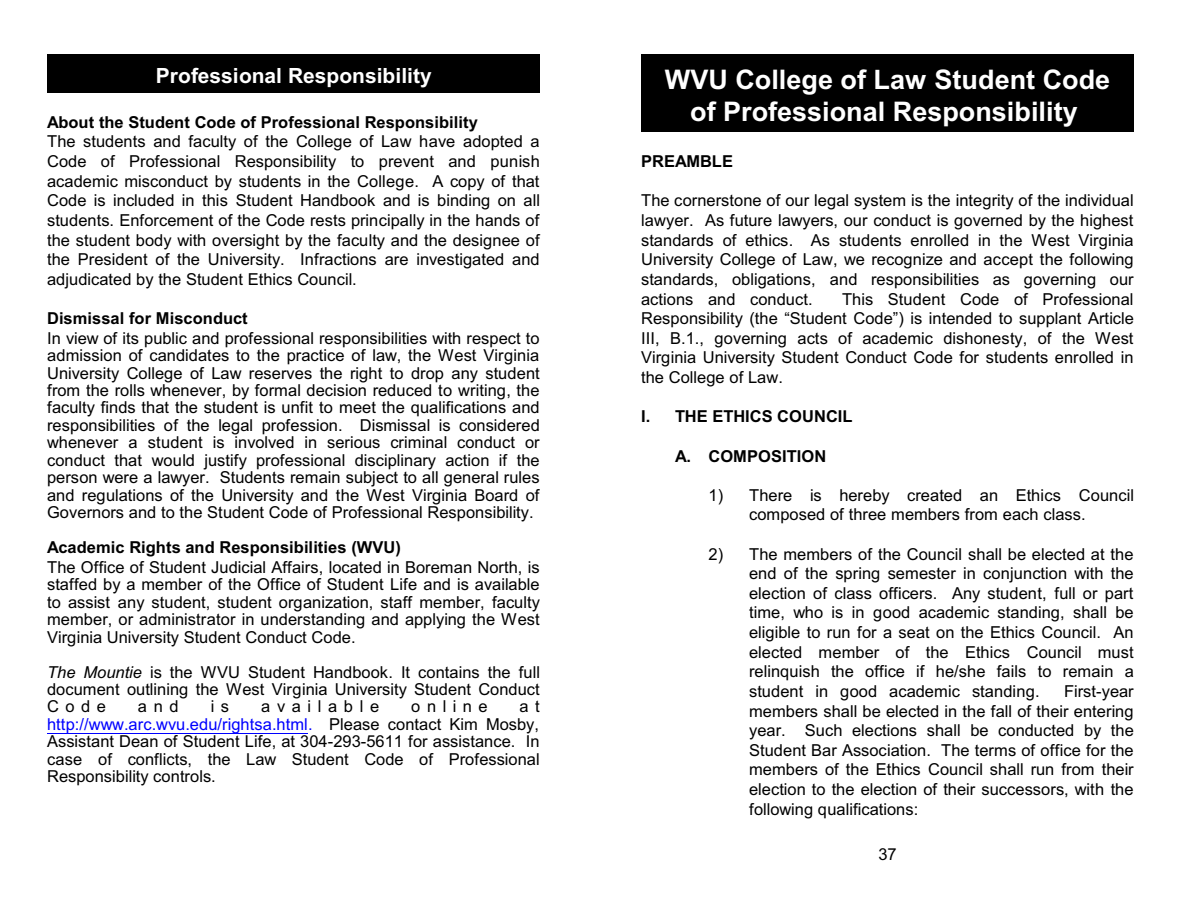
<style>
.page{position:relative;width:1188px;height:918px;background:#fff}
.page>*{position:absolute;margin:0;border:0;box-sizing:border-box;transform-origin:0 0}
.t1{font:700 27px/32.2px "Arial";color:#fff;text-align:center}
.t2{font:700 21px "Arial";color:#fff}
.t3{font:16.5px/19.6px "Arial";color:#000;text-align:justify}
.t4{font:700 16.5px "Arial";color:#000}
.t5{font:16.5px "Arial";letter-spacing:.405em;color:#000}
.s1{font-style:italic}
.s2{color:#00f}
</style>
<div class="page">
<div style="left:47px;top:54px;width:493px;height:38px;background:#000"></div>
<hr style="left:47px;top:733px;width:261px;height:1px;background:#00f">
<div style="left:641px;top:54px;width:493px;height:78px;background:#000"></div>
<p class="t2" style="left:156px;top:68px;width:278px">Professional Responsibility</p>
<p class="t4" style="left:47px;top:116px;width:432px">About the Student Code of Professional Responsibility</p>
<p class="t3" style="left:47px;top:133px;width:494px">The students and faculty of the College of Law have adopted a Code of Professional Responsibility to prevent and punish academic misconduct by students in the College. A copy of that Code is included in this Student Handbook and is binding on all students. Enforcement of the Code rests principally in the hands of the student body with oversight by the faculty and the designee of the President of the University. Infractions are investigated and adjudicated by the Student Ethics Council.</p>
<p class="t4" style="left:47px;top:312px;width:202px">Dismissal for Misconduct</p>
<p class="t3" style="left:47px;top:331px;width:494px;line-height:17.4px">In view of its public and professional responsibilities with respect to admission of candidates to the practice of law, the West Virginia University College of Law reserves the right to drop any student from the rolls whenever, by formal decision reduced to writing, the faculty finds that the student is unfit to meet the qualifications and responsibilities of the legal profession. Dismissal is considered whenever a student is involved in serious criminal conduct or conduct that would justify professional disciplinary action if the person were a lawyer. Students remain subject to all general rules and regulations of the University and the West Virginia Board of Governors and to the Student Code of Professional Responsibility.</p>
<p class="t4" style="left:47px;top:541px;width:355px">Academic Rights and Responsibilities (WVU)</p>
<p class="t3" style="left:47px;top:560px;width:494px;line-height:17.4px">The Office of Student Judicial Affairs, located in Boreman North, is staffed by a member of the Office of Student Life and is available to assist any student, student organization, staff member, faculty member, or administrator in understanding and applying the West Virginia University Student Conduct Code.</p>
<p class="t3" style="left:47px;top:665px;width:494px;line-height:17.4px"><span class="s1">The Mountie</span> is the WVU Student Handbook. It contains the full document outlining the West Virginia University Student Conduct Code</p>
<p class="t3" style="left:138px;top:698px;width:42px">and</p>
<p class="t3" style="left:211px;top:698px;width:20px">i s</p>
<p class="t5" style="left:261px;top:700px;width:119px">available</p>
<p class="t3" style="left:411px;top:698px;width:78px">online</p>
<p class="t3" style="left:47px;top:699px;width:494px;line-height:17.4px;text-indent:472px">a t <span class="s2">http://www.arc.wvu.edu/rightsa.html.</span> Please contact Kim Mosby, Assistant Dean of Student Life, at 304-293-5611 for assistance. In case of conflicts, the Law Student Code of Professional Responsibility controls.</p>
<h1 class="t1" style="left:665px;top:66px;width:447px">WVU College of Law Student Code of Professional Responsibility</h1>
<p class="t4" style="left:641px;top:155px;width:93px">PREAMBLE</p>
<p class="t3" style="left:641px;top:192px;width:494px">The cornerstone of our legal system is the integrity of the individual lawyer. As future lawyers, our conduct is governed by the highest standards of ethics. As students enrolled in the West Virginia University College of Law, we recognize and accept the following standards, obligations, and responsibilities as governing our actions and conduct.</p>
<p class="t3" style="left:641px;top:290px;width:494px;text-indent:201px">This Student Code of Professional Responsibility (the “Student Code”) is intended to supplant Article III, B.1., governing acts of academic dishonesty, of the West Virginia University Student Conduct Code for students enrolled in the College of Law.</p>
<p class="t4" style="left:641px;top:410px;width:213px">I. THE ETHICS COUNCIL</p>
<p class="t4" style="left:675px;top:450px;width:153px">A. COMPOSITION</p>
<p class="t3" style="left:709px;top:487px;width:427px;text-align:center">1) There is hereby created an Ethics Council composed of three members from each class.</p>
<p class="t3" style="left:749px;top:546px;width:386px;text-indent:-40px">2) The members of the Council shall be elected at the end of the spring semester in conjunction with the election of class officers. Any student, full or part time, who is in good academic standing, shall be eligible to run for a seat on the Ethics Council. An elected member of the Ethics Council must relinquish the office if he/she fails to remain a student in good academic standing.</p>
<p class="t3" style="left:749px;top:683px;width:386px;text-indent:315px">First-year members shall be elected in the fall of their entering year. Such elections shall be conducted by the Student Bar Association. The terms of office for the members of the Ethics Council shall run from their election to the election of their successors, with the following qualifications:</p>
<p class="t3" style="left:878px;top:846px;width:20px">37</p>
</div>
